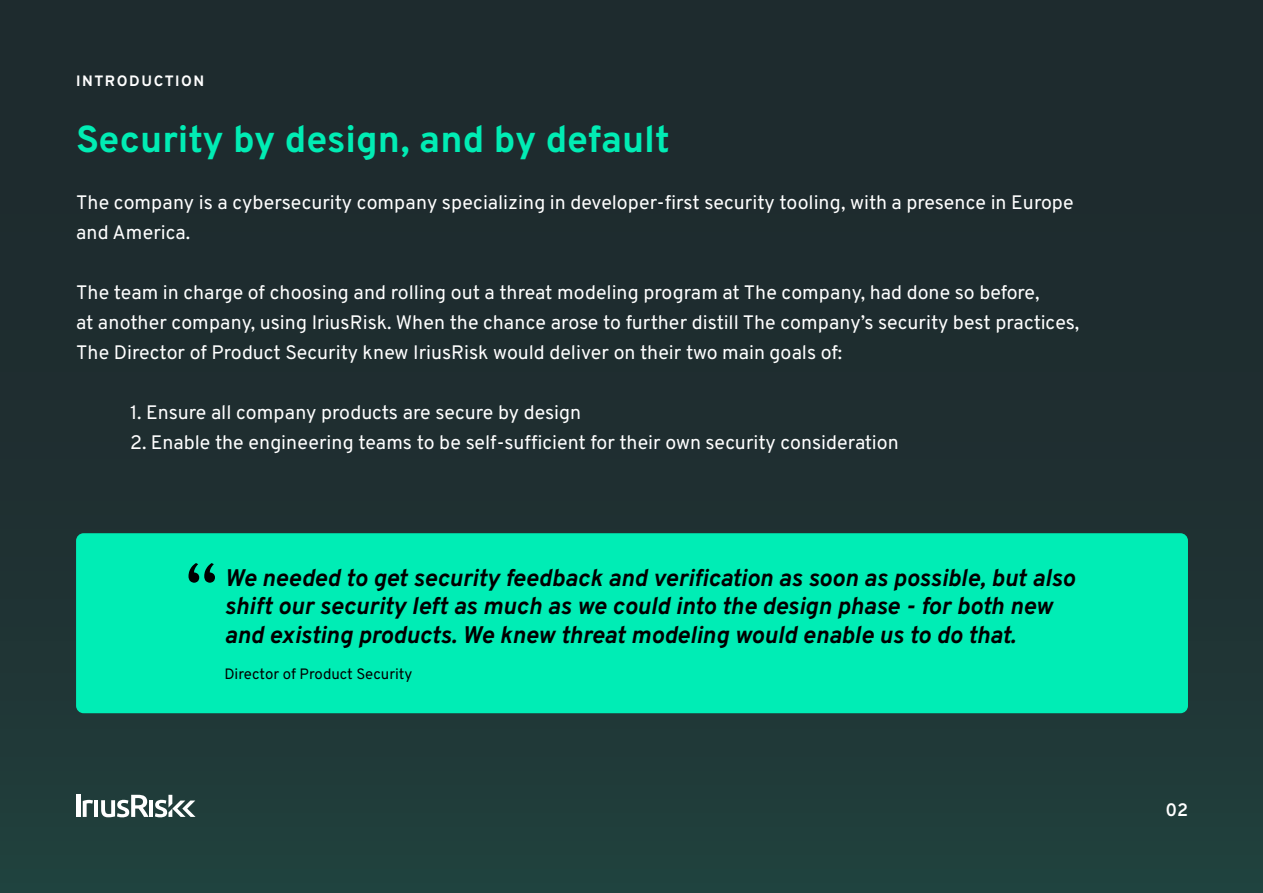
<style>
.page{position:relative;width:1263px;height:893px;background:#fff}
.page>*{position:absolute;margin:0;border:0;box-sizing:border-box;transform-origin:0 0}
.t1{font:75px "Overpass";color:#000}
.t2{font:700 37.5px "Overpass";color:#01ecb4}
.t3{font:italic 700 24px/28.8px "Overpass";color:#000}
.t4{font:19.5px/30px "Overpass";color:#fff}
.t5{font:600 18px "Overpass";color:#fff}
.t6{font:15px "Overpass";letter-spacing:-.005em;color:#000}
.t7{font:700 15px "Overpass";letter-spacing:.105em;color:#fff}
</style>
<div class="page">
<div style="left:0;top:0;width:1263px;height:893px;background:linear-gradient(to bottom,#1e262b,#203c3a)"></div>
<svg style="left:83px;top:800px;width:10px;height:17px"></svg>
<hr style="left:94px;top:800px;width:4px;height:17px;background:#fff">
<hr style="left:149px;top:800px;width:4px;height:17px;background:#fff">
<hr style="left:76px;top:795px;width:4px;height:22px;background:#fff">
<svg style="left:155px;top:795px;width:41px;height:22px"></svg>
<svg style="left:101px;top:795px;width:48px;height:22px"></svg>
<div style="left:76px;top:533px;width:1112px;height:180px;background:#00edb5;border-radius:8px"></div>
<p class="t7" style="left:76px;top:69px;width:130px">INTRODUCTION</p>
<h2 class="t2" style="left:76px;top:109px;width:595px">Security by design, and by default</h2>
<p class="t4" style="left:76px;top:187px;width:999px">The company is a cybersecurity company specializing in developer-first security tooling, with a presence in Europe and America.</p>
<p class="t4" style="left:76px;top:277px;width:1005px">The team in charge of choosing and rolling out a threat modeling program at The company, had done so before,<br>at another company, using IriusRisk. When the chance arose to further distill The company’s security best practices,<br>The Director of Product Security knew IriusRisk would deliver on their two main goals of:</p>
<p class="t4" style="left:130px;top:396px;width:453px">1. Ensure all company products are secure by design</p>
<p class="t4" style="left:130px;top:426px;width:770px">2. Enable the engineering teams to be self-sufficient for their own security consideration</p>
<h1 class="t1" style="left:186px;top:530px;width:34px">“</h1>
<p class="t3" style="left:224px;top:562px;width:852px">We needed to get security feedback and verification as soon as possible, but also shift our security left as much as we could into the design phase - for both new and existing products. We knew threat modeling would enable us to do that.</p>
<p class="t6" style="left:224px;top:662px;width:189px">Director of Product Security</p>
<p class="t5" style="left:1165px;top:796px;width:24px">02</p>
</div>
